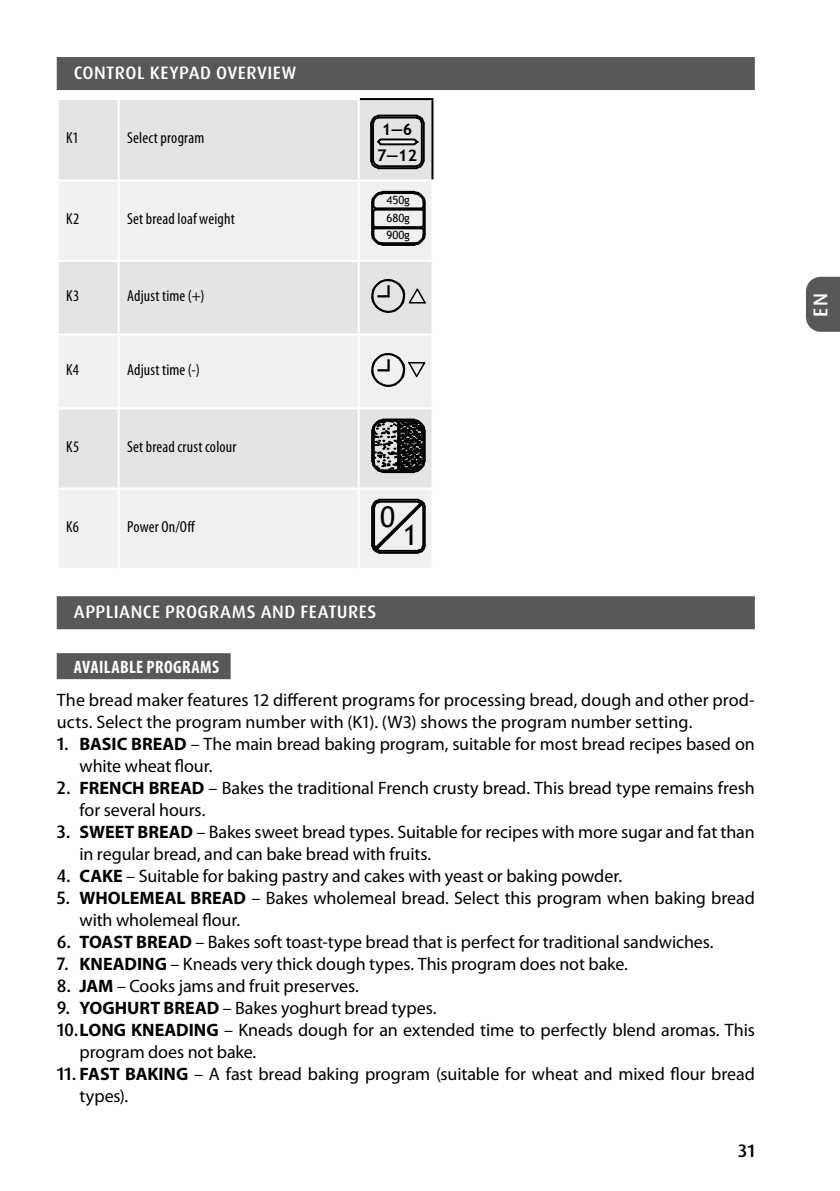
<style>
.page{position:relative;width:840px;height:1191px;background:#fff}
.page>*{position:absolute;margin:0;border:0;box-sizing:border-box;transform-origin:0 0}
.t1{font:28.4px "Trebuchet MS";color:#000}
.t2{font:500 20px "Dax Pro";color:#fff}
.t3{font:18px/22px "Myriad Pro";letter-spacing:-.005em;color:#000}
.t4{font:500 18px "Dax Pro";letter-spacing:.025em;color:#fff}
.t5{font:700 condensed 18px "Myriad Pro";letter-spacing:.02em;color:#fff}
.t6{font:500 18px "Dax Pro";color:#000}
.t7{font:condensed 16px "Myriad Pro";letter-spacing:.01em;color:#000}
.t8{font:700 16px/26.4px "Trebuchet MS";color:#000}
.t9{font:condensed 16px "Myriad Pro";color:#000}
.t10{font:11.2px/17.4px "Trebuchet MS";color:#000;text-align:justify}
.s1{font-family:"Dax Pro";font-weight:500}
.s2{font-weight:700}
</style>
<div class="page">
<svg style="left:806px;top:277px;width:33px;height:55px;background:#606062"></svg>
<div style="left:57px;top:57px;width:697px;height:33px;background:#58585a"></div>
<div style="left:57px;top:596px;width:697px;height:33px;background:#58585a"></div>
<div style="left:57px;top:653px;width:173px;height:26px;background:#58585a"></div>
<div style="left:59px;top:100px;width:298px;height:80px;background:#e3e4e4"></div>
<div style="left:358px;top:99px;width:74px;height:82px;background:#e3e4e4"></div>
<svg style="left:59px;top:182px;width:372px;height:386px;fill:#f0f0f1"></svg>
<hr style="left:359px;top:98px;width:74px;height:2px;background:#000">
<hr style="left:431px;top:100px;width:2px;height:80px;background:#000">
<hr style="left:118px;top:98px;width:241px;height:2px;background:#fff">
<hr style="left:117px;top:100px;width:2px;height:80px;background:#fff">
<hr style="left:357px;top:100px;width:2px;height:80px;background:#fff">
<hr style="left:117px;top:182px;width:2px;height:78px;background:#fff">
<hr style="left:358px;top:180px;width:75px;height:2px;background:#fff">
<hr style="left:357px;top:182px;width:2px;height:78px;background:#fff">
<hr style="left:57px;top:260px;width:61px;height:2px;background:#fff">
<hr style="left:118px;top:260px;width:240px;height:2px;background:#fff">
<hr style="left:117px;top:262px;width:2px;height:71px;background:#fff">
<hr style="left:358px;top:260px;width:75px;height:2px;background:#fff">
<hr style="left:357px;top:262px;width:2px;height:71px;background:#fff">
<hr style="left:57px;top:333px;width:61px;height:2px;background:#fff">
<hr style="left:118px;top:333px;width:240px;height:2px;background:#fff">
<hr style="left:117px;top:335px;width:2px;height:72px;background:#fff">
<hr style="left:358px;top:333px;width:75px;height:2px;background:#fff">
<hr style="left:357px;top:335px;width:2px;height:72px;background:#fff">
<hr style="left:57px;top:407px;width:61px;height:2px;background:#fff">
<hr style="left:118px;top:407px;width:240px;height:2px;background:#fff">
<hr style="left:117px;top:409px;width:2px;height:78px;background:#fff">
<hr style="left:358px;top:407px;width:75px;height:2px;background:#fff">
<hr style="left:357px;top:409px;width:2px;height:78px;background:#fff">
<hr style="left:57px;top:487px;width:61px;height:2px;background:#fff">
<hr style="left:118px;top:487px;width:240px;height:2px;background:#fff">
<hr style="left:117px;top:489px;width:2px;height:79px;background:#fff">
<hr style="left:358px;top:487px;width:75px;height:2px;background:#fff">
<hr style="left:357px;top:489px;width:2px;height:79px;background:#fff">
<img style="left:383px;top:140px;width:29px;height:3px">
<hr style="left:378px;top:117px;width:38px;height:1px;background:#000">
<hr style="left:378px;top:115px;width:38px;height:2px;background:#000">
<hr style="left:380px;top:143px;width:34px;height:2px;background:#000">
<hr style="left:380px;top:138px;width:34px;height:2px;background:#000">
<svg style="left:414px;top:115px;width:10px;height:7px"></svg>
<hr style="left:420px;top:122px;width:2px;height:39px;background:#000">
<hr style="left:422px;top:122px;width:2px;height:39px;background:#000">
<svg style="left:416px;top:159px;width:8px;height:10px"></svg>
<hr style="left:378px;top:165px;width:38px;height:2px;background:#000">
<hr style="left:378px;top:167px;width:38px;height:2px;background:#000">
<svg style="left:370px;top:160px;width:10px;height:9px"></svg>
<hr style="left:372px;top:122px;width:2px;height:39px;background:#000">
<hr style="left:370px;top:122px;width:2px;height:39px;background:#000">
<svg style="left:370px;top:115px;width:10px;height:10px"></svg>
<svg style="left:412px;top:138px;width:6px;height:8px"></svg>
<svg style="left:377px;top:138px;width:6px;height:8px"></svg>
<hr style="left:382px;top:191px;width:32px;height:2px;background:#000">
<hr style="left:382px;top:192px;width:32px;height:2px;background:#000">
<hr style="left:374px;top:208px;width:48px;height:3px;background:#000">
<hr style="left:374px;top:207px;width:48px;height:2px;background:#000">
<hr style="left:374px;top:226px;width:48px;height:2px;background:#000">
<hr style="left:382px;top:244px;width:32px;height:2px;background:#000">
<hr style="left:382px;top:242px;width:32px;height:2px;background:#000">
<svg style="left:412px;top:191px;width:13px;height:55px"></svg>
<svg style="left:371px;top:191px;width:13px;height:55px"></svg>
<hr style="left:374px;top:227px;width:48px;height:2px;background:#000">
<svg style="left:371px;top:279px;width:54px;height:34px;background:#b8b9b9"></svg>
<svg style="left:371px;top:353px;width:54px;height:34px"></svg>
<svg style="left:371px;top:418px;width:54px;height:55px;background:#494949"></svg>
<svg style="left:371px;top:499px;width:54px;height:55px"></svg>
<p class="t4" style="left:74px;top:61px;width:224px">CONTROL KEYPAD OVERVIEW</p>
<p class="t7" style="left:66px;top:129px;width:14px">K1</p>
<p class="t7" style="left:127px;top:129px;width:79px">Select program</p>
<p class="t8" style="left:377px;top:116px;width:41px">1―6<br>7―12</p>
<p class="t7" style="left:66px;top:210px;width:15px">K2</p>
<p class="t7" style="left:127px;top:210px;width:109px">Set bread loaf weight</p>
<p class="t7" style="left:66px;top:287px;width:15px">K3</p>
<p class="t7" style="left:127px;top:287px;width:79px">Adjust time (+)</p>
<p class="t7" style="left:66px;top:361px;width:14px">K4</p>
<p class="t7" style="left:127px;top:361px;width:74px">Adjust time (-)</p>
<p class="t9" style="left:66px;top:438px;width:15px">K5</p>
<p class="t7" style="left:127px;top:438px;width:111px">Set bread crust colour</p>
<p class="t9" style="left:66px;top:518px;width:14px">K6</p>
<p class="t7" style="left:127px;top:518px;width:70px">Power On/Off</p>
<p class="t10" style="left:386px;top:192px;width:25px">450g 680g 900g</p>
<h1 class="t1" style="left:380px;top:500px;width:16px">0</h1>
<h1 class="t1" style="left:402px;top:518px;width:16px">1</h1>
<p class="t4" style="left:74px;top:600px;width:304px">APPLIANCE PROGRAMS AND FEATURES</p>
<p class="t5" style="left:74px;top:657px;width:147px">AVAILABLE PROGRAMS</p>
<p class="t3" style="left:57px;top:689px;width:699px">The bread maker features 12 different programs for processing bread, dough and other prod&shy;ucts. Select the program number with (K1). (W3) shows the program number setting.</p>
<p class="t3" style="left:79px;top:733px;width:676px;text-indent:-23px"><span class="s1">1.</span> <span class="s2">BASIC BREAD</span> – The main bread baking program, suitable for most bread recipes based on white wheat flour.</p>
<p class="t3" style="left:79px;top:777px;width:676px;text-indent:-23px"><span class="s1">2.</span> <span class="s2">FRENCH BREAD</span> – Bakes the traditional French crusty bread. This bread type remains fresh for several hours.</p>
<p class="t3" style="left:79px;top:821px;width:676px;text-indent:-23px"><span class="s1">3.</span> <span class="s2">SWEET BREAD</span> – Bakes sweet bread types. Suitable for recipes with more sugar and fat than in regular bread, and can bake bread with fruits.</p>
<p class="t3" style="left:57px;top:865px;width:566px"><span class="s1">4.</span> <span class="s2">CAKE</span> – Suitable for baking pastry and cakes with yeast or baking powder.</p>
<p class="t3" style="left:79px;top:887px;width:676px;text-indent:-23px"><span class="s1">5.</span> <span class="s2">WHOLEMEAL BREAD</span> – Bakes wholemeal bread. Select this program when baking bread with wholemeal flour.</p>
<p class="t3" style="left:57px;top:931px;width:658px"><span class="s1">6.</span> <span class="s2">TOAST BREAD</span> – Bakes soft toast-type bread that is perfect for traditional sandwiches.</p>
<p class="t3" style="left:57px;top:953px;width:572px"><span class="s1">7.</span> <span class="s2">KNEADING</span> – Kneads very thick dough types. This program does not bake.</p>
<p class="t3" style="left:57px;top:975px;width:303px"><span class="s1">8.</span> <span class="s2">JAM</span> – Cooks jams and fruit preserves.</p>
<p class="t3" style="left:57px;top:997px;width:381px"><span class="s1">9.</span> <span class="s2">YOGHURT BREAD</span> – Bakes yoghurt bread types.</p>
<p class="t3" style="left:57px;top:1019px;width:699px"><span class="s1">10.</span><span class="s2">LONG KNEADING</span> – Kneads dough for an extended time to perfectly blend aromas. This</p>
<p class="t3" style="left:79px;top:1041px;width:178px">program does not bake.</p>
<p class="t3" style="left:79px;top:1063px;width:676px;text-indent:-23px"><span class="s1">11.</span> <span class="s2">FAST BAKING</span> – A fast bread baking program (suitable for wheat and mixed flour bread types).</p>
<p class="t6" style="left:737px;top:1139px;width:18px">31</p>
<p class="t2" style="left:807px;top:317px;width:26px;rotate:-90deg">EN</p>
</div>
